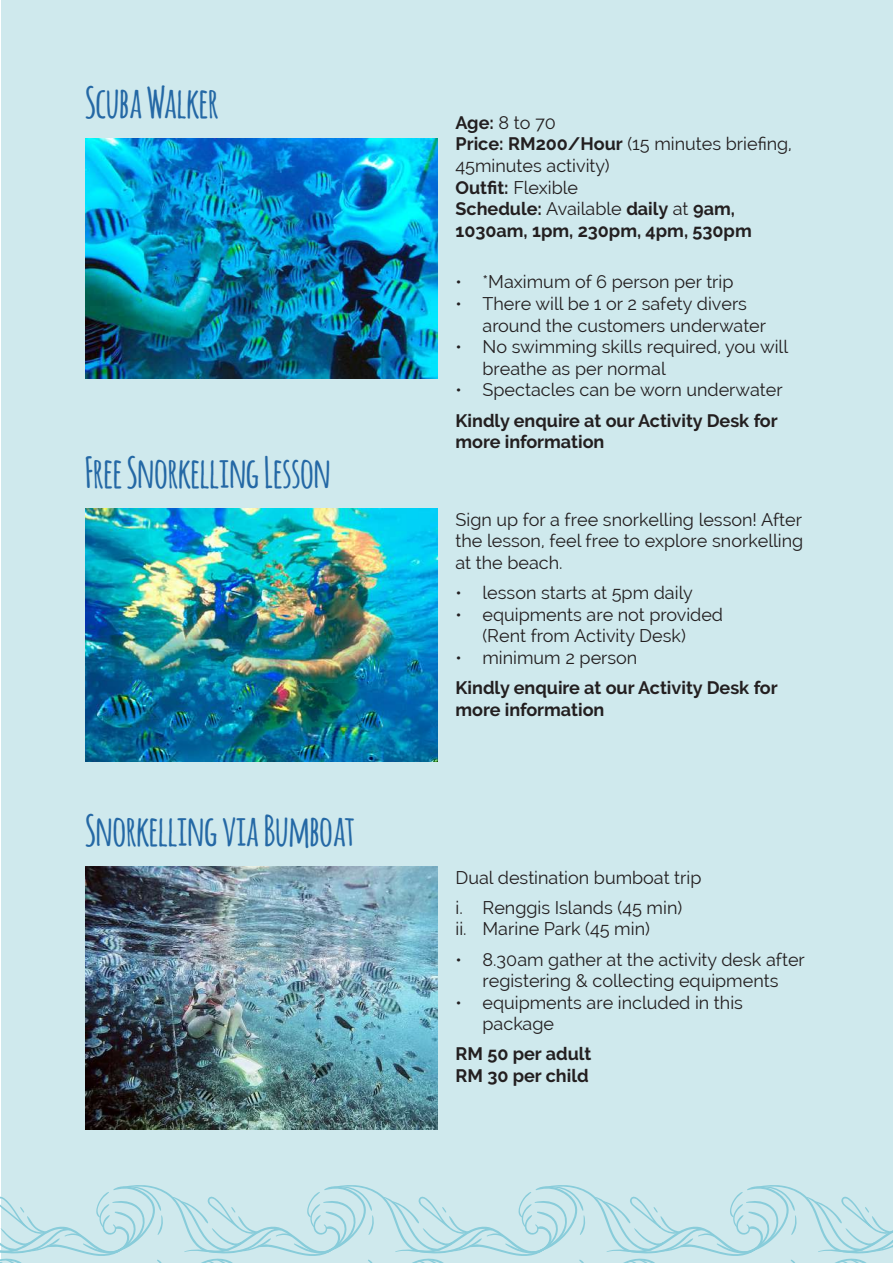
<style>
.page{position:relative;width:893px;height:1263px;background:#fff}
.page>*{position:absolute;margin:0;border:0;box-sizing:border-box;transform-origin:0 0}
.t1{font:700 42px "Amatic";color:#2468a5}
.t2{font:18px/21.6px "Raleway";color:#231f20}
.t3{font:700 18px/21.6px "Raleway";color:#231f20}
.s1{font-weight:400}
</style>
<div class="page">
<div style="left:1px;top:0;width:891px;height:1263px;background:#cfe9ed"></div>
<img style="left:85px;top:138px;width:352px;height:240px">
<img style="left:85px;top:509px;width:352px;height:252px">
<img style="left:85px;top:867px;width:352px;height:262px">
<svg style="left:0;top:1184px;width:893px;height:79px"></svg>
<h1 class="t1" style="left:85px;top:73px;width:135px">Scuba Walker</h1>
<h1 class="t1" style="left:85px;top:443px;width:247px">Free Snorkelling Lesson</h1>
<h1 class="t1" style="left:85px;top:801px;width:271px">Snorkelling via Bumboat</h1>
<p class="t3" style="left:455px;top:112px;width:338px">Age: <span class="s1">8 to 70<br></span>Price: RM200/Hour <span class="s1">(15 minutes briefing,<br>45minutes activity)<br></span>Outfit: <span class="s1">Flexible<br></span>Schedule: <span class="s1">Available</span> daily <span class="s1">at</span> 9am,<br>1030am, 1pm, 230pm, 4pm, 530pm</p>
<p class="t2" style="left:455px;top:271px;width:280px">• *Maximum of 6 person per trip</p>
<p class="t2" style="left:482px;top:293px;width:285px;text-indent:-27px">• There will be 1 or 2 safety divers around the customers underwater</p>
<p class="t2" style="left:482px;top:336px;width:307px;text-indent:-27px">• No swimming skills required, you will breathe as per normal</p>
<p class="t2" style="left:455px;top:379px;width:329px">• Spectacles can be worn underwater</p>
<p class="t3" style="left:455px;top:409px;width:324px">Kindly enquire at our Activity Desk for more information</p>
<p class="t2" style="left:455px;top:508px;width:349px;text-align:justify">Sign up for a free snorkelling lesson! After the lesson, feel free to explore snorkelling at the beach.</p>
<p class="t2" style="left:455px;top:582px;width:239px">• lesson starts at 5pm daily</p>
<p class="t2" style="left:455px;top:603px;width:269px;text-align:center">• equipments are not provided (Rent from Activity Desk)</p>
<p class="t2" style="left:455px;top:647px;width:183px">• minimum 2 person</p>
<p class="t3" style="left:455px;top:677px;width:324px">Kindly enquire at our Activity Desk for more information</p>
<p class="t2" style="left:455px;top:862px;width:248px;line-height:30.2px">Dual destination bumboat trip i. Renggis Islands (45 min)</p>
<p class="t2" style="left:455px;top:918px;width:196px">ii. Marine Park (45 min)</p>
<p class="t2" style="left:455px;top:948px;width:351px;text-align:center">• 8.30am gather at the activity desk after registering &amp; collecting equipments</p>
<p class="t2" style="left:482px;top:991px;width:262px;text-indent:-27px">• equipments are included in this package</p>
<p class="t3" style="left:455px;top:1043px;width:137px">RM 50 per adult<br>RM 30 per child</p>
</div>
